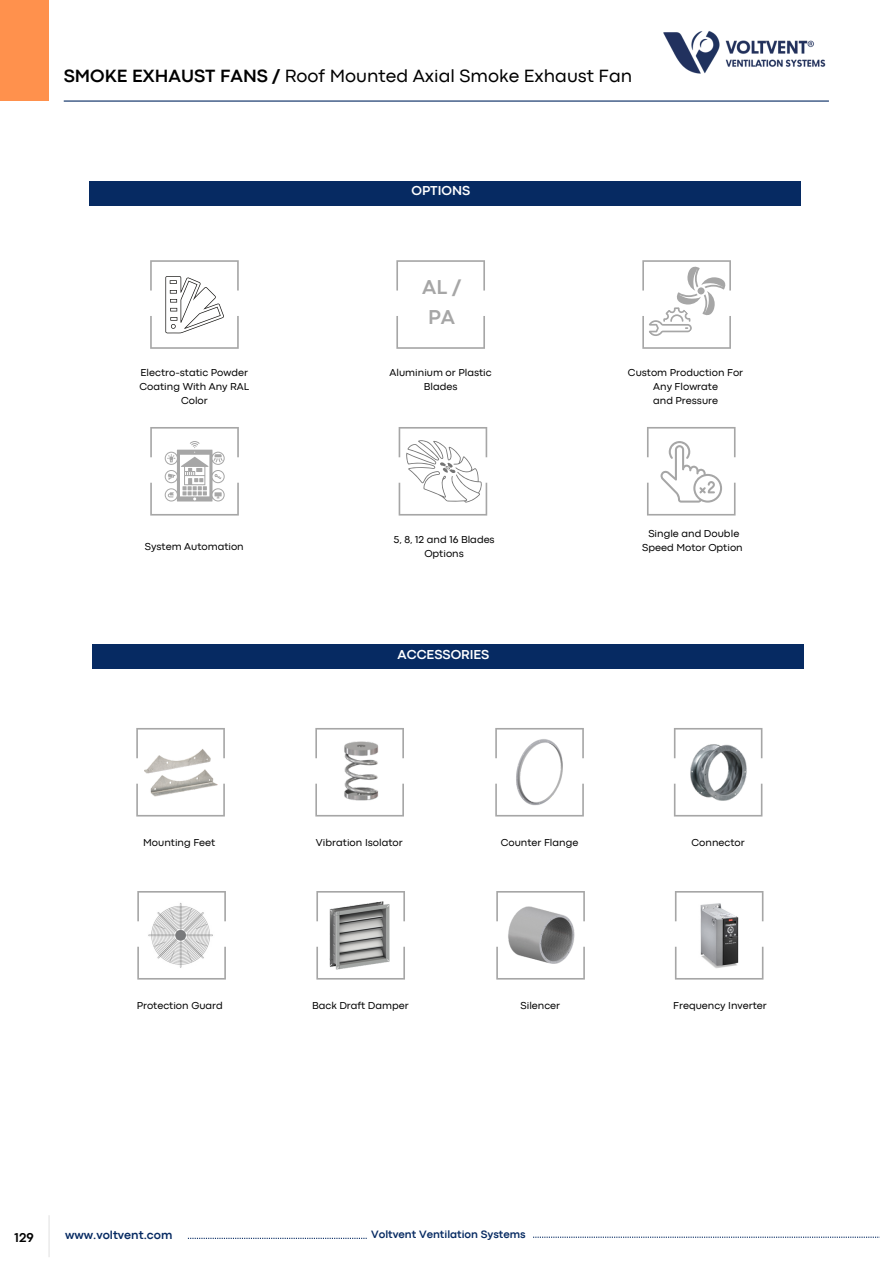
<style>
.page{position:relative;width:893px;height:1264px;background:#fff}
.page>*{position:absolute;margin:0;border:0;box-sizing:border-box;transform-origin:0 0}
.t1{font:700 21px/29.2px "Codec Pro";color:#a6a6a6}
.t2{font:18.45px "Codec Pro";color:#000}
.t3{font:700 13.5px "Codec Pro";color:#fff}
.t4{font:700 13.35px "Codec Pro";color:#000}
.t5{font:700 12.15px "Codec Pro";color:#062a62}
.t6{font:700 11.1px "Codec Pro";color:#062a62}
.t7{font:10.5px/14px "Codec Pro";color:#000;text-align:center}
.s1{font-weight:700}
</style>
<div class="page">
<div style="left:89px;top:181px;width:711px;height:24px;background:#062a62"></div>
<svg style="left:396px;top:260px;width:89px;height:30px"></svg>
<svg style="left:396px;top:316px;width:89px;height:33px"></svg>
<svg style="left:150px;top:260px;width:89px;height:89px"></svg>
<svg style="left:642px;top:260px;width:89px;height:89px"></svg>
<svg style="left:150px;top:427px;width:89px;height:88px"></svg>
<svg style="left:398px;top:427px;width:89px;height:88px"></svg>
<svg style="left:647px;top:427px;width:88px;height:88px"></svg>
<div style="left:92px;top:644px;width:711px;height:24px;background:#062a62"></div>
<svg style="left:136px;top:728px;width:89px;height:30px"></svg>
<svg style="left:136px;top:783px;width:89px;height:33px"></svg>
<svg style="left:315px;top:728px;width:89px;height:30px"></svg>
<svg style="left:315px;top:783px;width:89px;height:33px"></svg>
<svg style="left:495px;top:728px;width:89px;height:30px"></svg>
<svg style="left:495px;top:783px;width:89px;height:33px"></svg>
<svg style="left:674px;top:728px;width:88px;height:30px"></svg>
<svg style="left:674px;top:783px;width:88px;height:33px"></svg>
<svg style="left:137px;top:891px;width:89px;height:30px"></svg>
<svg style="left:137px;top:946px;width:89px;height:33px"></svg>
<svg style="left:316px;top:891px;width:89px;height:30px"></svg>
<svg style="left:316px;top:946px;width:89px;height:33px"></svg>
<svg style="left:496px;top:891px;width:89px;height:30px"></svg>
<svg style="left:496px;top:946px;width:89px;height:33px"></svg>
<svg style="left:675px;top:891px;width:88px;height:30px"></svg>
<svg style="left:675px;top:946px;width:88px;height:33px"></svg>
<img style="left:144px;top:748px;width:73px;height:48px">
<img style="left:337px;top:741px;width:45px;height:61px">
<img style="left:505px;top:738px;width:69px;height:68px">
<img style="left:688px;top:742px;width:60px;height:60px">
<img style="left:147px;top:901px;width:69px;height:68px">
<img style="left:328px;top:901px;width:62px;height:68px">
<img style="left:506px;top:906px;width:69px;height:57px">
<img style="left:697px;top:901px;width:43px;height:67px">
<svg style="left:533px;top:1236px;width:346px;height:1px"></svg>
<svg style="left:188px;top:1237px;width:178px;height:1px"></svg>
<hr style="left:48px;top:1215px;width:2px;height:42px;background:#e4e4e4">
<div style="left:0;top:0;width:48px;height:100px;background:#ff914d"></div>
<hr style="left:64px;top:100px;width:764px;height:2px;background:#062a62">
<img style="left:663px;top:31px;width:163px;height:43px">
<p class="t2" style="left:64px;top:70px;width:570px"><span class="s1">SMOKE EXHAUST FANS /</span> Roof Mounted Axial Smoke Exhaust Fan</p>
<p class="t3" style="left:411px;top:186px;width:60px">OPTIONS</p>
<p class="t1" style="left:422px;top:274px;width:40px">AL /<br>PA</p>
<p class="t7" style="left:139px;top:366px;width:111px">Electro-static Powder<br>Coating With Any RAL<br>Color</p>
<p class="t7" style="left:389px;top:366px;width:104px">Aluminium or Plastic<br>Blades</p>
<p class="t7" style="left:628px;top:366px;width:117px">Custom Production For<br>Any Flowrate</p>
<p class="t7" style="left:653px;top:394px;width:66px">and Pressure</p>
<p class="t7" style="left:145px;top:540px;width:100px">System Automation</p>
<p class="t7" style="left:393px;top:533px;width:103px">5, 8, 12 and 16 Blades<br>Options</p>
<p class="t7" style="left:642px;top:527px;width:102px">Single and Double<br>Speed Motor Option</p>
<p class="t3" style="left:412px;top:644px;width:75px">DRAWINGS</p>
<p class="t3" style="left:397px;top:649px;width:93px">ACCESSORIES</p>
<p class="t7" style="left:143px;top:835px;width:74px">Mounting Feet</p>
<p class="t7" style="left:316px;top:835px;width:88px">Vibration Isolator</p>
<p class="t7" style="left:500px;top:835px;width:79px">Counter Flange</p>
<p class="t7" style="left:691px;top:835px;width:55px">Connector</p>
<p class="t7" style="left:137px;top:998px;width:88px">Protection Guard</p>
<p class="t7" style="left:312px;top:998px;width:98px">Back Draft Damper</p>
<p class="t7" style="left:520px;top:998px;width:41px">Silencer</p>
<p class="t7" style="left:673px;top:998px;width:95px">Frequency Inverter</p>
<p class="t4" style="left:15px;top:1233px;width:21px">129</p>
<p class="t5" style="left:65px;top:1230px;width:109px">www.voltvent.com</p>
<p class="t6" style="left:371px;top:1230px;width:156px">Voltvent Ventilation Systems</p>
</div>
